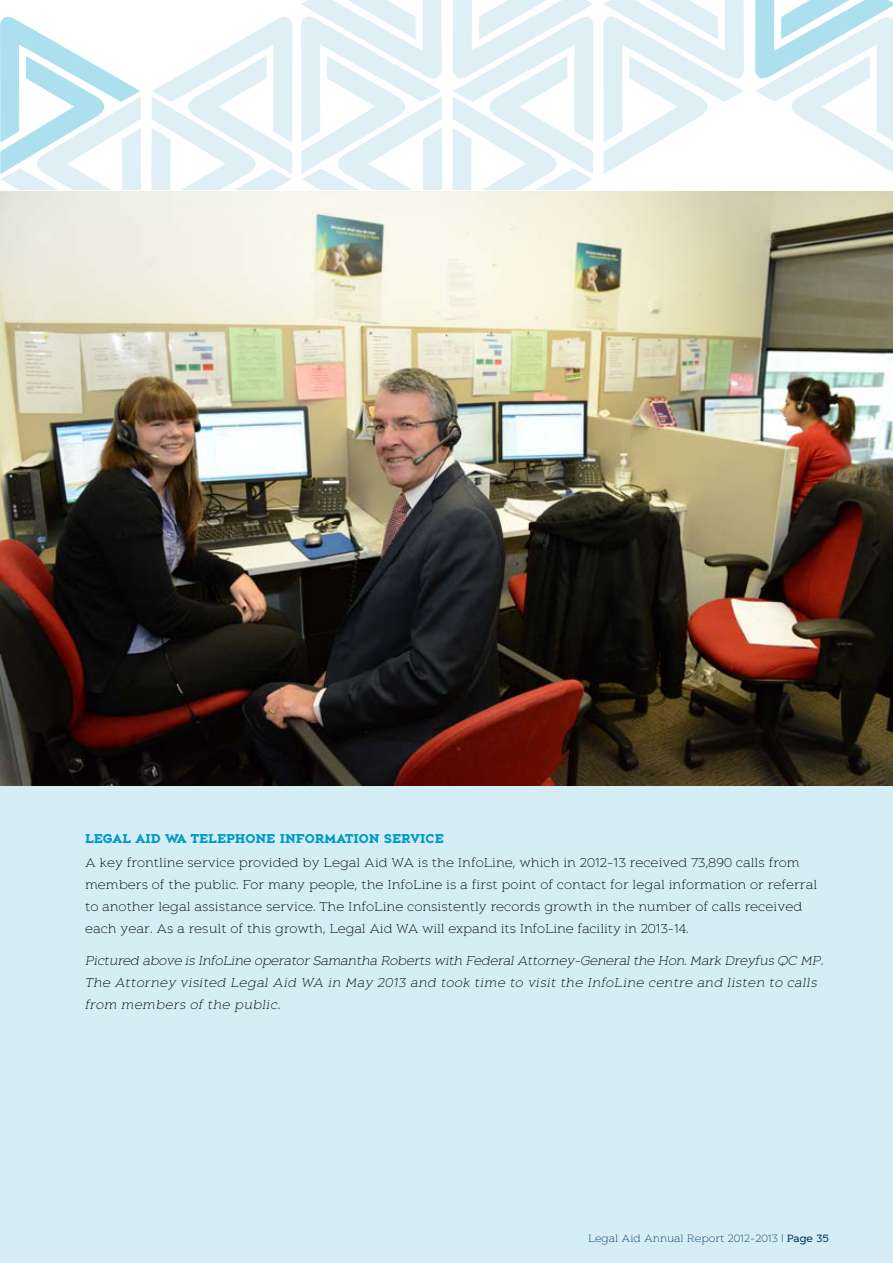
<style>
.page{position:relative;width:893px;height:1263px;background:#fff}
.page>*{position:absolute;margin:0;border:0;box-sizing:border-box;transform-origin:0 0}
.t1{font:300 12.75px/21.8px "Aeron";color:#000}
.t2{font:italic 300 12.75px/21.8px "Aeron";letter-spacing:.01em;color:#000}
.t3{font:700 12.75px "Aeron";color:#009ac7}
.t4{font:300 10.5px "Aeron";color:#003556}
.s1{font-weight:400}
</style>
<div class="page">
<svg style="left:0;top:16px;width:141px;height:174px"></svg>
<svg style="left:151px;top:17px;width:142px;height:173px"></svg>
<svg style="left:301px;top:0;width:141px;height:190px"></svg>
<svg style="left:452px;top:0;width:142px;height:190px"></svg>
<svg style="left:603px;top:0;width:141px;height:174px"></svg>
<svg style="left:755px;top:0;width:138px;height:173px"></svg>
<div style="left:0;top:786px;width:893px;height:477px;background:#d5eef6"></div>
<img style="left:0;top:191px;width:893px;height:595px">
<p class="t3" style="left:85px;top:830px;width:360px">LEGAL AID WA TELEPHONE INFORMATION SERVICE</p>
<p class="t1" style="left:85px;top:852px;width:734px">A key frontline service provided by Legal Aid WA is the InfoLine, which in 2012-13 received 73,890 calls from members of the public. For many people, the InfoLine is a first point of contact for legal information or referral to another legal assistance service. The InfoLine consistently records growth in the number of calls received each year. As a result of this growth, Legal Aid WA will expand its InfoLine facility in 2013-14.</p>
<p class="t2" style="left:85px;top:950px;width:740px">Pictured above is InfoLine operator Samantha Roberts with Federal Attorney-General the Hon. Mark Dreyfus QC MP.<br>The Attorney visited Legal Aid WA in May 2013 and took time to visit the InfoLine centre and listen to calls from members of the public.</p>
<p class="t4" style="left:588px;top:1232px;width:243px">Legal Aid Annual Report 2012-2013 | <span class="s1">Page 35</span></p>
</div>
